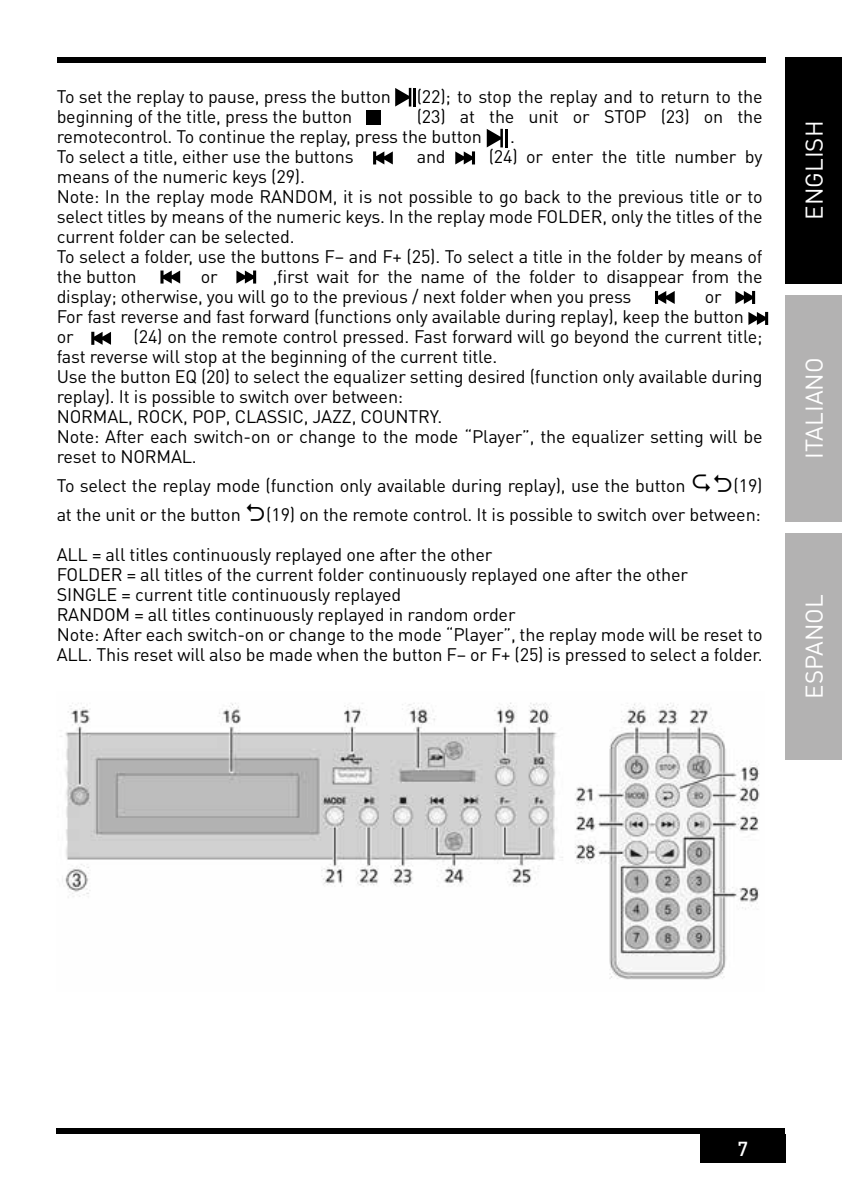
<style>
.page{position:relative;width:842px;height:1191px;background:#fff}
.page>*{position:absolute;margin:0;border:0;box-sizing:border-box;transform-origin:0 0}
.t1{font:24px "DIN Pro";color:#fff}
.t2{font:500 20px "DIN Pro";color:#fff}
.t3{font:18px/20px "DIN Pro";letter-spacing:-.01em;color:#000}
</style>
<div class="page">
<div style="left:785px;top:57px;width:57px;height:226px;background:#000"></div>
<div style="left:785px;top:295px;width:57px;height:227px;background:#b3b2b2"></div>
<div style="left:785px;top:533px;width:57px;height:227px;background:#b3b2b2"></div>
<div style="left:57px;top:57px;width:708px;height:5px;background:#000"></div>
<div style="left:57px;top:1128px;width:728px;height:6px;background:#000"></div>
<div style="left:700px;top:1134px;width:85px;height:28px;background:#000"></div>
<svg style="left:395px;top:88px;width:16px;height:19px"></svg>
<hr style="left:413px;top:88px;width:3px;height:19px;background:#000">
<svg style="left:487px;top:129px;width:20px;height:18px"></svg>
<div style="left:366px;top:111px;width:14px;height:14px;background:#000"></div>
<svg style="left:373px;top:151px;width:20px;height:13px"></svg>
<svg style="left:655px;top:291px;width:20px;height:13px"></svg>
<svg style="left:160px;top:270px;width:20px;height:13px"></svg>
<svg style="left:91px;top:332px;width:20px;height:13px"></svg>
<svg style="left:455px;top:151px;width:20px;height:13px"></svg>
<svg style="left:735px;top:291px;width:20px;height:13px"></svg>
<svg style="left:236px;top:270px;width:20px;height:13px"></svg>
<svg style="left:748px;top:312px;width:20px;height:13px"></svg>
<img style="left:60px;top:702px;width:700px;height:278px">
<p class="t3" style="left:57px;top:86px;width:336px">To set the replay to pause, press the button</p>
<p class="t3" style="left:417px;top:86px;width:347px">(22); to stop the replay and to return to the</p>
<p class="t3" style="left:57px;top:106px;width:297px">beginning of the title, press the button</p>
<p class="t3" style="left:57px;top:106px;width:707px;text-indent:360px">(23) at the unit or STOP (23) on the remotecontrol. To continue the replay, press the button</p>
<p class="t3" style="left:510px;top:126px;width:6px">.</p>
<p class="t3" style="left:57px;top:146px;width:298px">To select a title, either use the buttons</p>
<p class="t3" style="left:417px;top:146px;width:31px">and</p>
<p class="t3" style="left:489px;top:146px;width:275px">(24) or enter the title number by</p>
<p class="t3" style="left:57px;top:166px;width:707px">means of the numeric keys (29).<br>Note: In the replay mode RANDOM, it is not possible to go back to the previous title or to select titles by means of the numeric keys. In the replay mode FOLDER, only the titles of the current folder can be selected.<br>To select a folder, use the buttons F− and F+ (25). To select a title in the folder by means of the button</p>
<p class="t3" style="left:57px;top:266px;width:707px;text-indent:216px">,first wait for the name of the folder to disappear from the display; otherwise, you will go to the previous / next folder when you press</p>
<p class="t3" style="left:201px;top:266px;width:18px">or</p>
<p class="t3" style="left:57px;top:286px;width:689px;text-indent:648px">or<br>For fast reverse and fast forward (functions only available during replay), keep the button or</p>
<p class="t3" style="left:57px;top:326px;width:707px;text-indent:77px">(24) on the remote control pressed. Fast forward will go beyond the current title; fast reverse will stop at the beginning of the current title.<br>Use the button EQ (20) to select the equalizer setting desired (function only available during replay). It is possible to switch over between:<br>NORMAL, ROCK, POP, CLASSIC, JAZZ, COUNTRY.<br>Note: After each switch-on or change to the mode “Player”, the equalizer setting will be reset to NORMAL.</p>
<p class="t3" style="left:57px;top:475px;width:630px">To select the replay mode (function only available during replay), use the button</p>
<p class="t3" style="left:734px;top:475px;width:30px">(19)</p>
<p class="t3" style="left:57px;top:503px;width:186px">at the unit or the button</p>
<p class="t3" style="left:266px;top:503px;width:496px">(19) on the remote control. It is possible to switch over between:</p>
<p class="t3" style="left:57px;top:543px;width:707px">ALL = all titles continuously replayed one after the other<br>FOLDER = all titles of the current folder continuously replayed one after the other<br>SINGLE = current title continuously replayed<br>RANDOM = all titles continuously replayed in random order<br>Note: After each switch-on or change to the mode “Player”, the replay mode will be reset to ALL. This reset will also be made when the button F− or F+ (25) is pressed to select a folder.</p>
<h1 class="t1" style="left:798px;top:220px;width:100px;rotate:-90deg">ENGLISH</h1>
<h1 class="t1" style="left:798px;top:459px;width:103px;rotate:-90deg">ITALIANO</h1>
<h1 class="t1" style="left:798px;top:698px;width:106px;rotate:-90deg">ESPANOL</h1>
<p class="t2" style="left:737px;top:1135px;width:12px">7</p>
</div>
